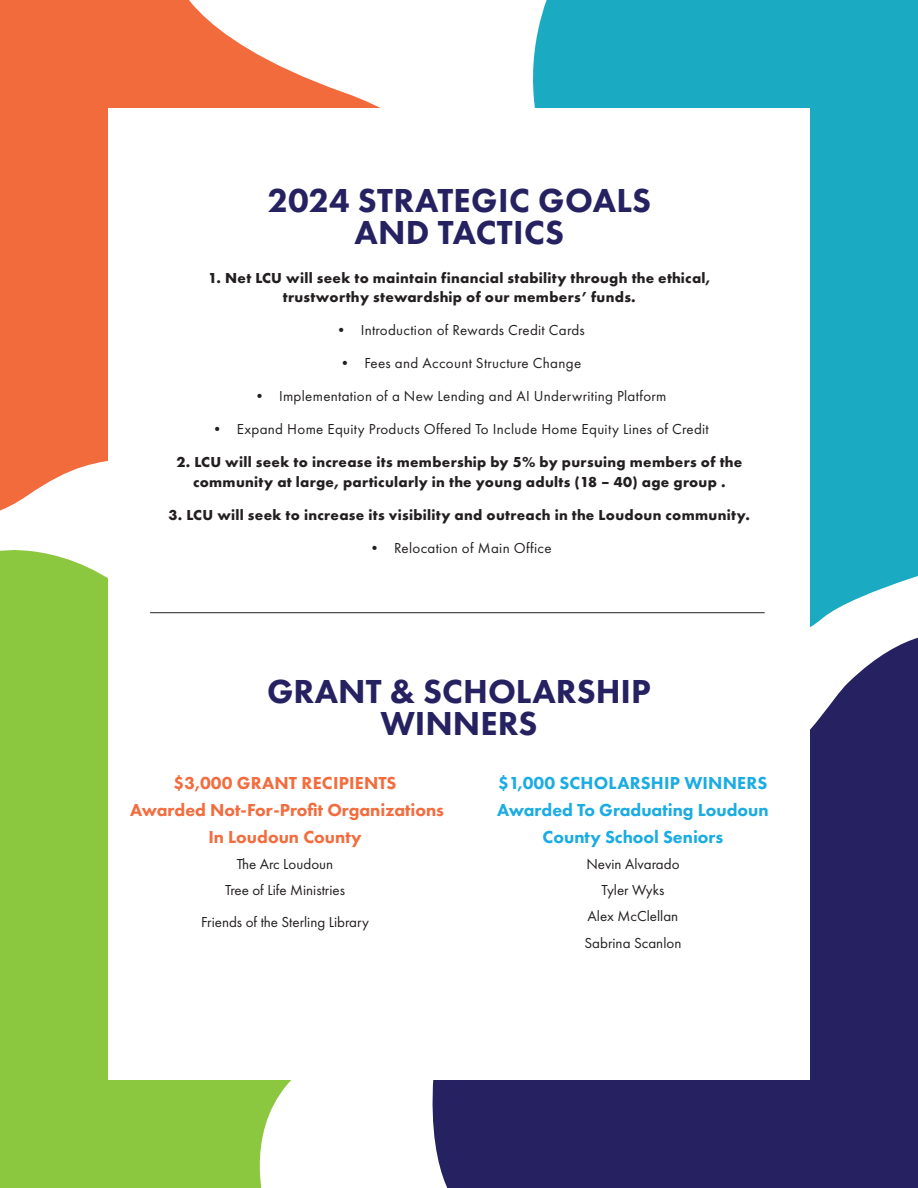
<style>
.page{position:relative;width:918px;height:1188px;background:#fff}
.page>*{position:absolute;margin:0;border:0;box-sizing:border-box;transform-origin:0 0}
.t1{font:800 34.5px/31.5px "Futura PT";color:#262262;text-align:center}
.t2{font:800 18px/27px "Futura PT";color:#f36c3e;text-align:center}
.t3{font:800 18px/27px "Futura PT";color:#1aace3;text-align:center}
.t4{font:700 15px/19.5px "Futura PT";letter-spacing:.02em;color:#231f20;text-align:center}
.t5{font:15px "Futura PT";letter-spacing:.02em;color:#231f20}
.t6{font:15px "Futura PT";color:#231f20}
</style>
<div class="page">
<svg style="left:0;top:0;width:381px;height:511px;fill:#f26b3d"></svg>
<div style="left:533px;top:0;width:385px;height:627px;background:#1aabc2"></div>
<div style="left:485px;top:627px;width:433px;height:561px;background:#262161"></div>
<svg style="left:0;top:550px;width:485px;height:638px;fill:#8cc740"></svg>
<div style="left:108px;top:108px;width:702px;height:972px;background:#fff"></div>
<hr style="left:150px;top:612px;width:615px;height:1px;background:#231f20">
<h2 class="t1" style="left:267px;top:185px;width:385px">2024 STRATEGIC GOALS<br>AND TACTICS</h2>
<p class="t4" style="left:208px;top:268px;width:504px">1. Net LCU will seek to maintain financial stability through the ethical, trustworthy stewardship of our members’ funds.</p>
<p class="t5" style="left:334px;top:321px;width:253px">• Introduction of Rewards Credit Cards</p>
<p class="t5" style="left:337px;top:354px;width:245px">• Fees and Account Structure Change</p>
<p class="t5" style="left:252px;top:387px;width:416px">• Implementation of a New Lending and AI Underwriting Platform</p>
<p class="t5" style="left:210px;top:420px;width:500px">• Expand Home Equity Products Offered To Include Home Equity Lines of Credit</p>
<p class="t4" style="left:177px;top:452px;width:567px">2. LCU will seek to increase its membership by 5% by pursuing members of the community at large, particularly in the young adults (18 – 40) age group .</p>
<p class="t4" style="left:169px;top:505px;width:583px">3. LCU will seek to increase its visibility and outreach in the Loudoun community.</p>
<p class="t5" style="left:367px;top:539px;width:186px">• Relocation of Main Office</p>
<h2 class="t1" style="left:267px;top:675px;width:385px">GRANT &amp; SCHOLARSHIP<br>WINNERS</h2>
<h3 class="t2" style="left:130px;top:769px;width:315px">$3,000 GRANT RECIPIENTS<br>Awarded Not-For-Profit Organizations<br>In Loudoun County</h3>
<p class="t6" style="left:237px;top:855px;width:98px">The Arc Loudoun</p>
<p class="t6" style="left:225px;top:881px;width:121px">Tree of Life Ministries</p>
<p class="t6" style="left:201px;top:913px;width:169px">Friends of the Sterling Library</p>
<h3 class="t3" style="left:497px;top:769px;width:273px">$1,000 SCHOLARSHIP WINNERS<br>Awarded To Graduating Loudoun<br>County School Seniors</h3>
<p class="t6" style="left:586px;top:855px;width:95px">Nevin Alvarado</p>
<p class="t6" style="left:602px;top:881px;width:64px">Tyler Wyks</p>
<p class="t6" style="left:588px;top:907px;width:92px">Alex McClellan</p>
<p class="t6" style="left:585px;top:934px;width:98px">Sabrina Scanlon</p>
</div>
